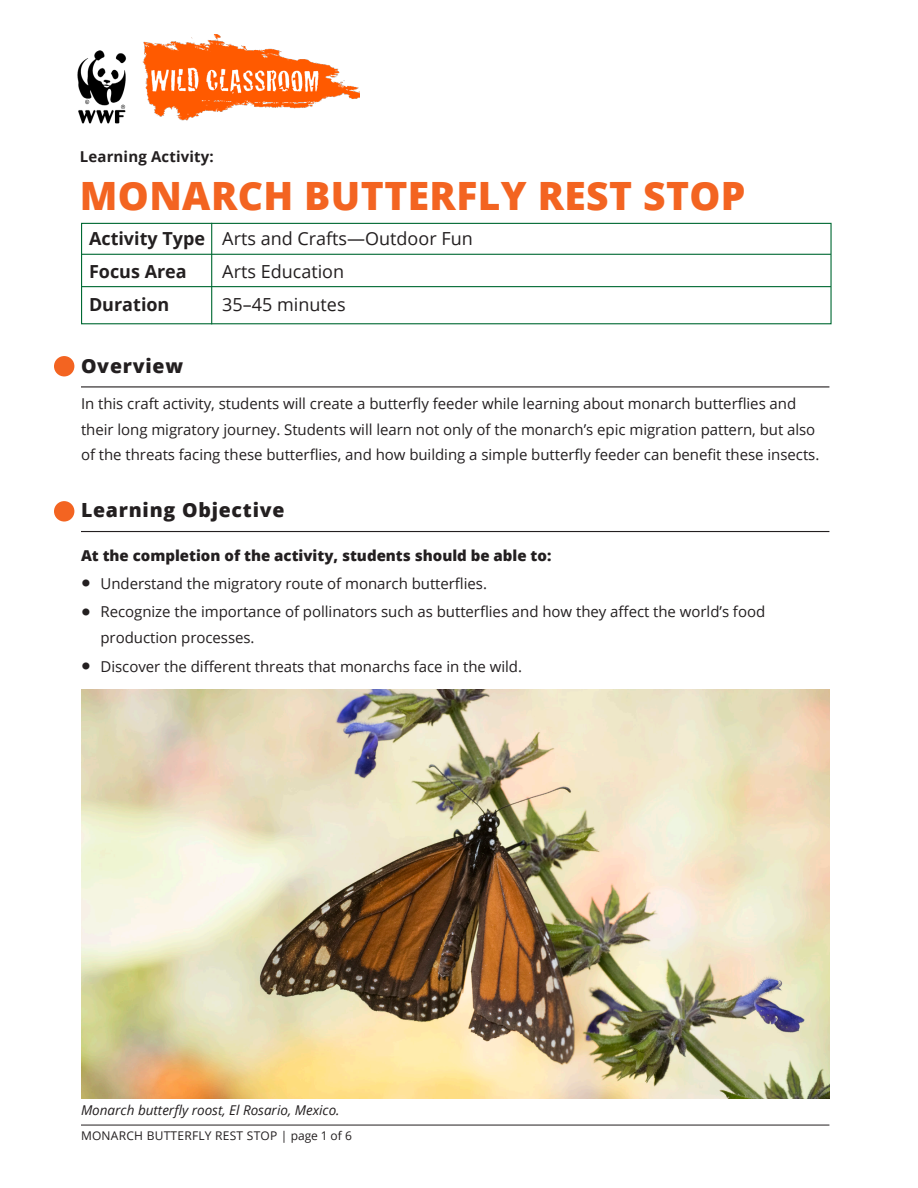
<style>
.page{position:relative;width:918px;height:1188px;background:#fff}
.page>*{position:absolute;margin:0;border:0;box-sizing:border-box;transform-origin:0 0}
.t1{font:800 39px "Open Sans";letter-spacing:.01em;color:#f36421}
.SECTION_TITLE{font:800 19.5px "Open Sans";letter-spacing:.04em;color:#231f20}
.t2{font:18px "Open Sans";color:#231f20}
.t3{font:700 18px "Open Sans";color:#231f20}
.Bullet_lists_first_b{font:15px/25.5px "Open Sans";letter-spacing:-.005em;color:#231f20}
.Bullet_lists_first_b-2{font:800 15px "Open Sans";color:#231f20}
.t4{font:700 15px "Open Sans";letter-spacing:.01em;color:#231f20}
.captions{font:italic 13.5px "Open Sans";color:#231f20}
.t5{font:12px "Open Sans";letter-spacing:.02em;color:#231f20}
.s1{font-weight:700}
.s2{font-family:"Univers LT Std";font-weight:100;font-stretch:ultra-condensed;font-size:19.5px}
</style>
<div class="page">
<hr style="left:81px;top:1125px;width:748px;height:1px;background:#231f20">
<img style="left:77px;top:35px;width:283px;height:89px">
<hr style="left:81px;top:386px;width:748px;height:1px;background:#231f20">
<hr style="left:81px;top:531px;width:748px;height:1px;background:#231f20">
<div style="left:81px;top:223px;width:751px;height:101px;border:1px solid #006933"></div>
<hr style="left:81px;top:254px;width:750px;height:1px;background:#006933">
<hr style="left:81px;top:286px;width:750px;height:1px;background:#006933">
<hr style="left:211px;top:223px;width:1px;height:101px;background:#006933">
<div style="left:54px;top:356px;width:20px;height:20px;background:#f36421;border-radius:50%"></div>
<div style="left:54px;top:501px;width:20px;height:21px;background:#f36421;border-radius:50%"></div>
<img style="left:81px;top:689px;width:748px;height:409px">
<p class="t4" style="left:80px;top:146px;width:135px">Learning Activity:</p>
<p class="t1" style="left:80px;top:167px;width:667px">MONARCH BUTTERFLY REST STOP</p>
<p class="t2" style="left:89px;top:227px;width:385px"><span class="s1">Activity Type</span> Arts and Crafts—Outdoor Fun</p>
<p class="t3" style="left:89px;top:259px;width:99px">Focus Area</p>
<p class="t2" style="left:222px;top:260px;width:123px">Arts Education</p>
<p class="t3" style="left:89px;top:292px;width:82px">Duration</p>
<p class="t2" style="left:222px;top:293px;width:125px">35–45 minutes</p>
<p class="SECTION_TITLE" style="left:81px;top:351px;width:104px">Overview</p>
<p class="Bullet_lists_first_b" style="left:81px;top:391px;width:740px">In this craft activity, students will create a butterfly feeder while learning about monarch butterflies and their long migratory journey. Students will learn not only of the monarch’s epic migration pattern, but also of the threats facing these butterflies, and how building a simple butterfly feeder can benefit these insects.</p>
<p class="SECTION_TITLE" style="left:81px;top:496px;width:205px">Learning Objective</p>
<p class="Bullet_lists_first_b-2" style="left:81px;top:544px;width:472px">At the completion of the activity, students should be able to:</p>
<p class="Bullet_lists_first_b" style="left:81px;top:570px;width:408px"><span class="s2">•</span> Understand the migratory route of monarch butterflies.</p>
<p class="Bullet_lists_first_b" style="left:81px;top:599px;width:686px"><span class="s2">•</span> Recognize the importance of pollinators such as butterflies and how they affect the world’s food</p>
<p class="Bullet_lists_first_b" style="left:100px;top:625px;width:156px">production processes.</p>
<p class="Bullet_lists_first_b" style="left:81px;top:653px;width:443px"><span class="s2">•</span> Discover the different threats that monarchs face in the wild.</p>
<p class="captions" style="left:81px;top:1101px;width:260px">Monarch butterfly roost, El Rosario, Mexico.</p>
<p class="t5" style="left:81px;top:1128px;width:272px">MONARCH BUTTERFLY REST STOP | page 1 of 6</p>
</div>
